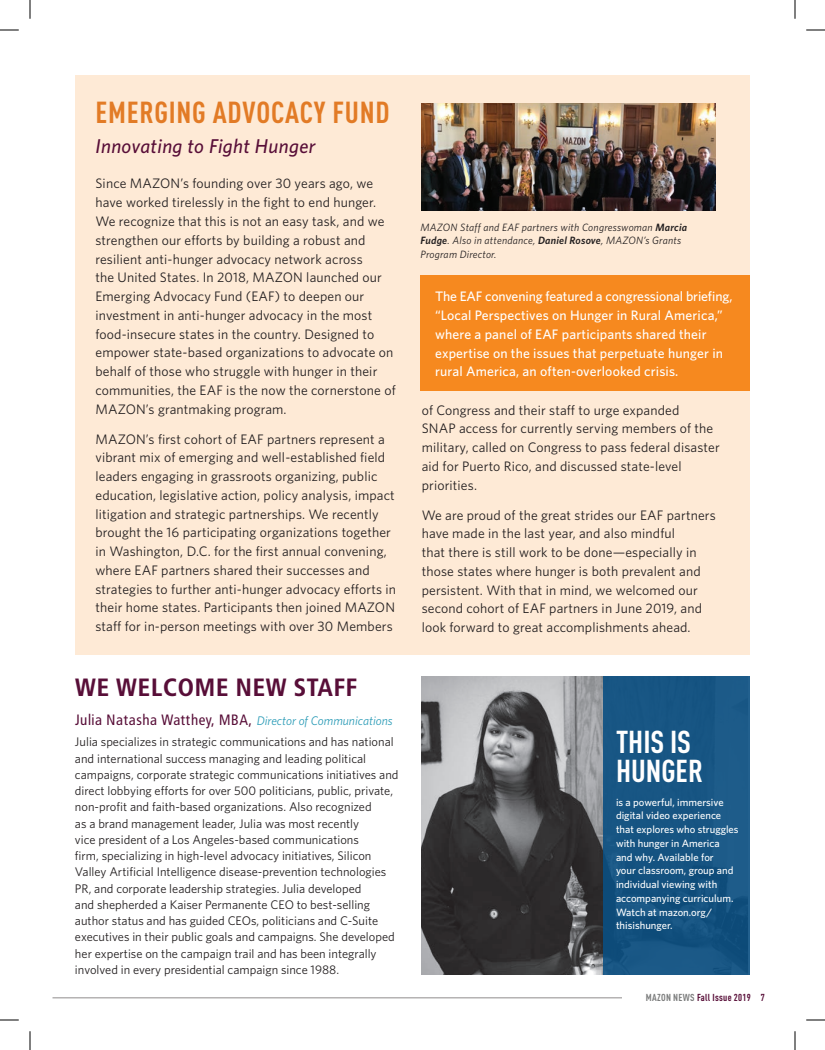
<style>
.page{position:relative;width:825px;height:1050px;background:#fff}
.page>*{position:absolute;margin:0;border:0;box-sizing:border-box;transform-origin:0 0}
.t1{font:700 31.25px/28.8px "DIN Cond";color:#fff}
.t2{font:700 30px "DIN Cond";letter-spacing:.025em;color:#e27b26}
.t3{font:25px "Transit Bk Neg OT Bld";letter-spacing:.01em;color:#580e38}
.t4{font:italic 500 20px "Whitney";letter-spacing:.02em;color:#580e38}
.t5{font:15px "Transit Bk Neg OT";color:#580e38}
.t6{font:13.75px/18.8px "Whitney";letter-spacing:.01em;color:#231f20}
.t7{font:500 13.75px/18.8px "Whitney";letter-spacing:.01em;color:#fff}
.t8{font:12.5px/16.2px "Whitney";color:#231f20}
.t9{font:500 10.62px/13.8px "Whitney";color:#fff}
.t10{font:italic 10.62px/13.8px "Whitney";letter-spacing:.02em;color:#231f20}
.t11{font:700 10px "DIN Cond";letter-spacing:.025em;color:#580e38}
.s1{font-family:"Whitney";font-style:italic;font-size:12.5px;color:#2e9db8}
.s2{font-weight:600}
.s3{color:#7c7d7d}
</style>
<div class="page">
<div style="left:75px;top:75px;width:675px;height:580px;background:#feead6"></div>
<img style="left:422px;top:103px;width:294px;height:108px">
<div style="left:421px;top:276px;width:329px;height:115px;background:#f6891f"></div>
<img style="left:422px;top:676px;width:182px;height:299px">
<div style="left:604px;top:676px;width:146px;height:299px;background:#175583"></div>
<hr style="left:52px;top:998px;width:570px;height:1px;background:#908c8c">
<svg style="left:0;top:29px;width:19px;height:2px"></svg>
<svg style="left:806px;top:29px;width:19px;height:2px"></svg>
<svg style="left:0;top:1019px;width:19px;height:2px"></svg>
<svg style="left:806px;top:1019px;width:19px;height:2px"></svg>
<svg style="left:29px;top:0;width:2px;height:19px"></svg>
<svg style="left:29px;top:1031px;width:2px;height:19px"></svg>
<svg style="left:794px;top:0;width:2px;height:19px"></svg>
<svg style="left:794px;top:1031px;width:2px;height:19px"></svg>
<h2 class="t2" style="left:95px;top:94px;width:296px">EMERGING ADVOCACY FUND</h2>
<h3 class="t4" style="left:95px;top:133px;width:222px">Innovating to Fight Hunger</h3>
<p class="t6" style="left:95px;top:174px;width:302px">Since MAZON’s founding over 30 years ago, we have worked tirelessly in the fight to end hunger.<br>We recognize that this is not an easy task, and we strengthen our efforts by building a robust and resilient anti-hunger advocacy network across<br>the United States. In 2018, MAZON launched our Emerging Advocacy Fund (EAF) to deepen our investment in anti-hunger advocacy in the most food-insecure states in the country. Designed to empower state-based organizations to advocate on behalf of those who struggle with hunger in their communities, the EAF is the now the cornerstone of MAZON’s grantmaking program.</p>
<p class="t6" style="left:95px;top:429px;width:302px">MAZON’s first cohort of EAF partners represent a vibrant mix of emerging and well-established field leaders engaging in grassroots organizing, public education, legislative action, policy analysis, impact litigation and strategic partnerships. We recently brought the 16 participating organizations together in Washington, D.C. for the first annual convening, where EAF partners shared their successes and strategies to further anti-hunger advocacy efforts in their home states. Participants then joined MAZON staff for in-person meetings with over 30 Members</p>
<h3 class="t3" style="left:75px;top:673px;width:284px">WE WELCOME NEW STAFF</h3>
<p class="t5" style="left:75px;top:711px;width:319px">Julia Natasha Watthey, MBA, <span class="s1">Director of Communications</span></p>
<p class="t8" style="left:75px;top:734px;width:325px">Julia specializes in strategic communications and has national and international success managing and leading political campaigns, corporate strategic communications initiatives and direct lobbying efforts for over 500 politicians, public, private, non-profit and faith-based organizations. Also recognized<br>as a brand management leader, Julia was most recently<br>vice president of a Los Angeles-based communications<br>firm, specializing in high-level advocacy initiatives, Silicon Valley Artificial Intelligence disease-prevention technologies PR, and corporate leadership strategies. Julia developed<br>and shepherded a Kaiser Permanente CEO to best-selling author status and has guided CEOs, politicians and C-Suite executives in their public goals and campaigns. She developed her expertise on the campaign trail and has been integrally involved in every presidential campaign since 1988.</p>
<p class="t10" style="left:420px;top:220px;width:268px">MAZON Staff and EAF partners with Congresswoman <span class="s2">Marcia<br>Fudge</span>. Also in attendance, <span class="s2">Daniel Rosove</span>, MAZON’s Grants<br>Program Director.</p>
<p class="t7" style="left:435px;top:287px;width:299px">The EAF convening featured a congressional briefing, “Local Perspectives on Hunger in Rural America,” where a panel of EAF participants shared their expertise on the issues that perpetuate hunger in rural America, an often-overlooked crisis.</p>
<p class="t6" style="left:422px;top:400px;width:300px">of Congress and their staff to urge expanded<br>SNAP access for currently serving members of the military, called on Congress to pass federal disaster aid for Puerto Rico, and discussed state-level priorities.</p>
<p class="t6" style="left:422px;top:505px;width:295px">We are proud of the great strides our EAF partners have made in the last year, and also mindful<br>that there is still work to be done—especially in those states where hunger is both prevalent and persistent. With that in mind, we welcomed our second cohort of EAF partners in June 2019, and look forward to great accomplishments ahead.</p>
<h1 class="t1" style="left:616px;top:727px;width:88px">THIS IS<br>HUNGER</h1>
<p class="t9" style="left:616px;top:795px;width:124px">is a powerful, immersive digital video experience that explores who struggles with hunger in America and why. Available for<br>your classroom, group and individual viewing with accompanying curriculum.<br>Watch at mazon.org/ thisishunger.</p>
<p class="t11" style="left:646px;top:992px;width:120px"><span class="s3">MAZON NEWS</span> Fall Issue 2019 7</p>
</div>
